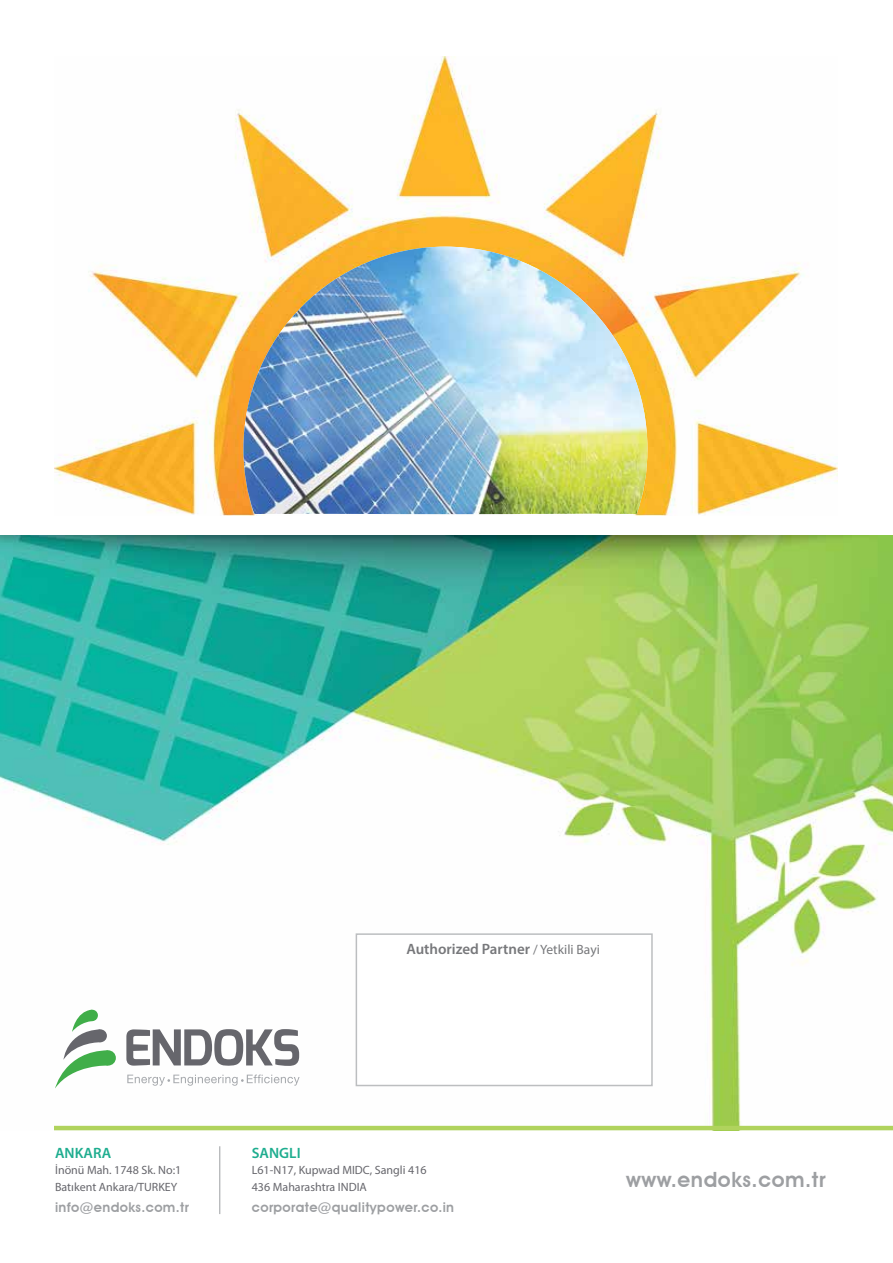
<style>
.page{position:relative;width:893px;height:1263px;background:#fff}
.page>*{position:absolute;margin:0;border:0;box-sizing:border-box;transform-origin:0 0}
.t1{font:600 21px "Avant Garde IT Cby BT";letter-spacing:.03em;color:#9d9fa2}
.t2{font:600 15px "Myriad Pro";color:#77787b}
.t3{font:600 15px "Myriad Pro";color:#1ead8f}
.t4{font:600 13.5px "Avant Garde IT Cby BT";letter-spacing:.03em;color:#9d9fa2}
.t5{font:12px/16.5px "Myriad Pro";color:#66666c}
.s1{font-weight:400;font-size:13.5px}
</style>
<div class="page">
<hr style="left:219px;top:1146px;width:1px;height:68px;background:#9d9fa2">
<img style="left:0;top:536px;width:893px;height:590px">
<img style="left:54px;top:57px;width:784px;height:458px">
<hr style="left:54px;top:1126px;width:839px;height:4px;background:#b0d35d">
<img style="left:243px;top:247px;width:404px;height:267px">
<div style="left:356px;top:933px;width:297px;height:153px;background:#fff;border:2px solid #bcbec0"></div>
<div style="left:101px;top:1050px;width:15px;height:15px;background:#40ae49;border-radius:50%"></div>
<svg style="left:55px;top:1010px;width:53px;height:78px"></svg>
<svg style="left:126px;top:1029px;width:173px;height:37px"></svg>
<svg style="left:127px;top:1074px;width:173px;height:12px"></svg>
<p class="t2" style="left:406px;top:940px;width:195px">Authorized Partner <span class="s1">/ Yetkili Bayi</span></p>
<p class="t3" style="left:55px;top:1143px;width:58px">ANKARA</p>
<p class="t5" style="left:55px;top:1161px;width:128px">İnönü Mah. 1748 Sk. No:1<br>Batıkent Ankara/TURKEY</p>
<p class="t3" style="left:252px;top:1143px;width:50px">SANGLI</p>
<p class="t5" style="left:252px;top:1161px;width:176px">L61-N17, Kupwad MIDC, Sangli 416<br>436 Maharashtra INDIA</p>
<p class="t4" style="left:55px;top:1199px;width:135px">info@endoks.com.tr</p>
<p class="t4" style="left:252px;top:1199px;width:204px">corporate@qualitypower.co.in</p>
<h1 class="t1" style="left:626px;top:1167px;width:201px">www.endoks.com.tr</h1>
</div>
